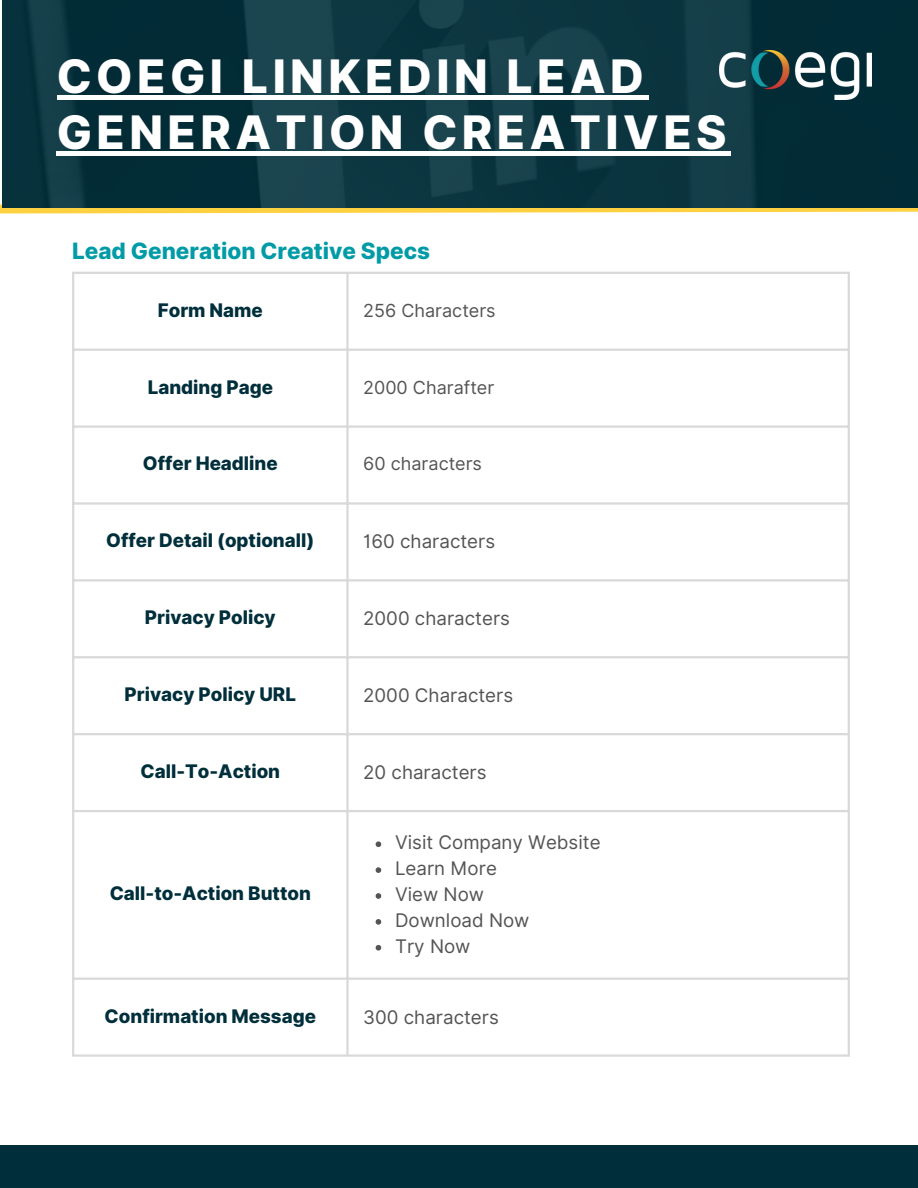
<style>
.page{position:relative;width:918px;height:1188px;background:#fff}
.page>*{position:absolute;margin:0;border:0;box-sizing:border-box;transform-origin:0 0}
.t1{font:800 46.2px/55.2px "Inter";letter-spacing:.095em;color:#fff}
.t2{font:800 22.5px "Inter";color:#009ba7}
.t3{font:800 18.75px "Inter";color:#002f3b}
.t4{font:18.75px "Inter";color:#545454}
.t5{font:18px "Inter";color:#545454}
</style>
<div class="page">
<svg style="left:0;top:204px;width:918px;height:10px"></svg>
<svg style="left:376px;top:841px;width:5px;height:6px"></svg>
<svg style="left:376px;top:867px;width:5px;height:6px"></svg>
<svg style="left:376px;top:893px;width:5px;height:6px"></svg>
<svg style="left:376px;top:919px;width:5px;height:6px"></svg>
<svg style="left:376px;top:945px;width:5px;height:6px"></svg>
<hr style="left:72px;top:274px;width:2px;height:780px;background:#d9d9d9">
<hr style="left:346px;top:274px;width:3px;height:780px;background:#d9d9d9">
<hr style="left:848px;top:274px;width:2px;height:780px;background:#d9d9d9">
<hr style="left:72px;top:272px;width:778px;height:2px;background:#d9d9d9">
<hr style="left:72px;top:349px;width:778px;height:2px;background:#d9d9d9">
<hr style="left:72px;top:425px;width:778px;height:3px;background:#d9d9d9">
<hr style="left:72px;top:502px;width:778px;height:3px;background:#d9d9d9">
<hr style="left:72px;top:579px;width:778px;height:3px;background:#d9d9d9">
<hr style="left:72px;top:656px;width:778px;height:2px;background:#d9d9d9">
<hr style="left:72px;top:733px;width:778px;height:2px;background:#d9d9d9">
<hr style="left:72px;top:810px;width:778px;height:2px;background:#d9d9d9">
<hr style="left:72px;top:978px;width:778px;height:2px;background:#d9d9d9">
<hr style="left:72px;top:1054px;width:778px;height:3px;background:#d9d9d9">
<svg style="left:2px;top:0;width:916px;height:207px;fill:#0a333e"></svg>
<img style="left:720px;top:50px;width:151px;height:50px">
<hr style="left:57px;top:96px;width:591px;height:4px;background:#fff">
<hr style="left:57px;top:151px;width:674px;height:4px;background:#fff">
<div style="left:0;top:1145px;width:918px;height:43px;background:#002f3b"></div>
<p class="t1" style="left:57px;top:49px;width:672px">COEGI LINKEDIN LEAD<br>GENERATION CREATIVES</p>
<p class="t2" style="left:72px;top:238px;width:360px">Lead Generation Creative Specs</p>
<p class="t3" style="left:158px;top:299px;width:107px">Form Name</p>
<p class="t5" style="left:363px;top:299px;width:134px">256 Characters</p>
<p class="t3" style="left:148px;top:375px;width:127px">Landing Page</p>
<p class="t5" style="left:363px;top:376px;width:133px">2000 Charafter</p>
<p class="t3" style="left:143px;top:452px;width:136px">Offer Headline</p>
<p class="t5" style="left:363px;top:453px;width:120px">60 characters</p>
<p class="t3" style="left:106px;top:529px;width:210px">Offer Detail (optionall)</p>
<p class="t4" style="left:363px;top:530px;width:133px">160 characters</p>
<p class="t3" style="left:145px;top:606px;width:132px">Privacy Policy</p>
<p class="t4" style="left:363px;top:607px;width:148px">2000 characters</p>
<p class="t3" style="left:125px;top:683px;width:173px">Privacy Policy URL</p>
<p class="t4" style="left:363px;top:684px;width:151px">2000 Characters</p>
<p class="t3" style="left:140px;top:760px;width:141px">Call-To-Action</p>
<p class="t4" style="left:363px;top:761px;width:125px">20 characters</p>
<p class="t3" style="left:110px;top:882px;width:203px">Call-to-Action Button</p>
<p class="t4" style="left:395px;top:831px;width:207px">Visit Company Website</p>
<p class="t4" style="left:395px;top:857px;width:103px">Learn More</p>
<p class="t4" style="left:395px;top:883px;width:91px">View Now</p>
<p class="t4" style="left:395px;top:909px;width:136px">Download Now</p>
<p class="t4" style="left:395px;top:935px;width:77px">Try Now</p>
<p class="t3" style="left:105px;top:1004px;width:213px">Confirmation Message</p>
<p class="t4" style="left:363px;top:1006px;width:137px">300 characters</p>
</div>
